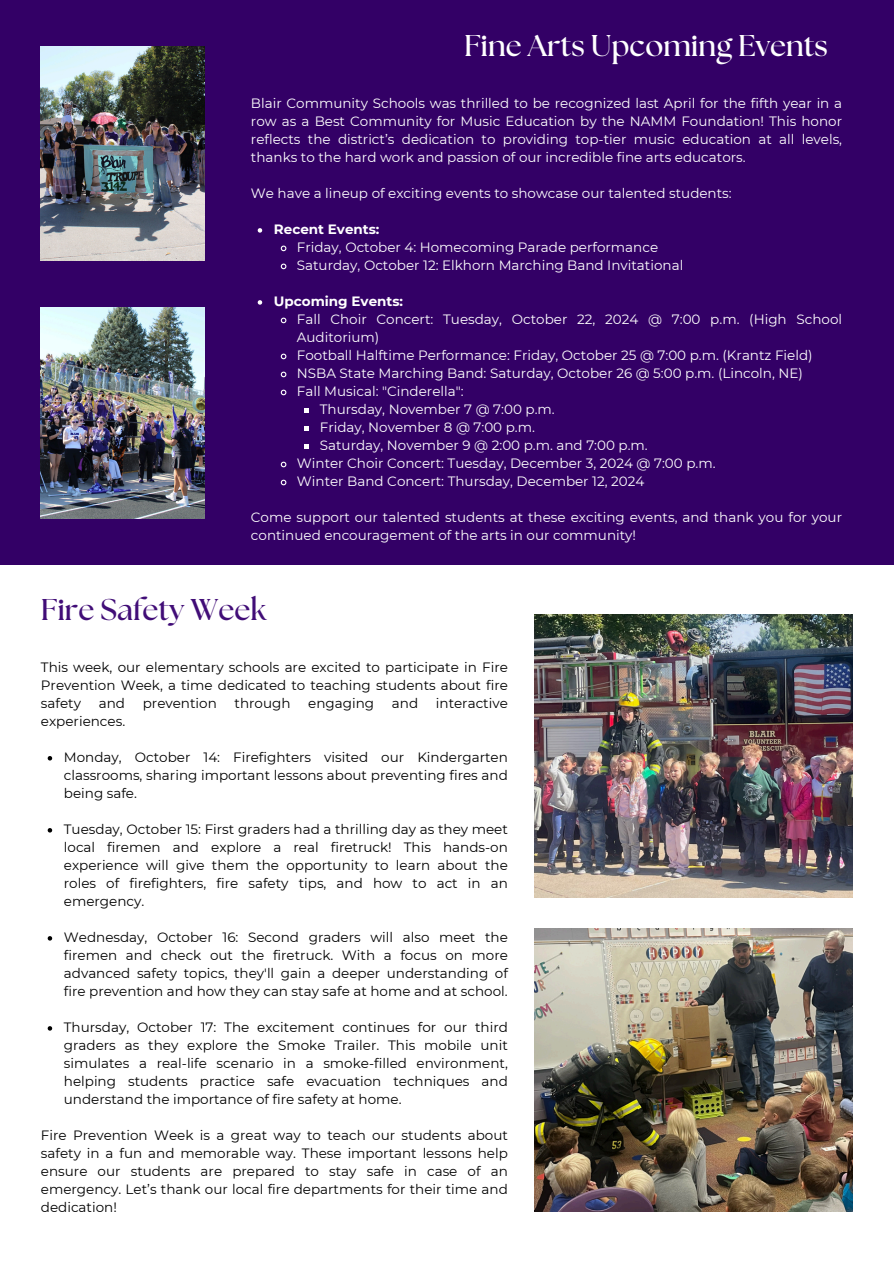
<style>
.page{position:relative;width:894px;height:1264px;background:#fff}
.page>*{position:absolute;margin:0;border:0;box-sizing:border-box;transform-origin:0 0}
.t1{font:700 30px "The Seasons";color:#fff}
.t2{font:700 30px "The Seasons";color:#410d77}
.t3{font:13.5px/18px "Montserrat";color:#000;text-align:justify}
.t4{font:13.5px/18px "Montserrat";color:#fff}
.t5{font:700 13.5px "Montserrat";color:#fff}
</style>
<div class="page">
<div style="left:0;top:0;width:893px;height:565px;background:#306"></div>
<svg style="left:257px;top:228px;width:5px;height:5px"></svg>
<svg style="left:280px;top:245px;width:7px;height:7px"></svg>
<svg style="left:280px;top:263px;width:7px;height:7px"></svg>
<svg style="left:257px;top:300px;width:5px;height:5px"></svg>
<svg style="left:280px;top:317px;width:7px;height:7px"></svg>
<svg style="left:280px;top:353px;width:7px;height:7px"></svg>
<svg style="left:280px;top:371px;width:7px;height:7px"></svg>
<svg style="left:280px;top:389px;width:7px;height:7px"></svg>
<svg style="left:304px;top:408px;width:4px;height:5px"></svg>
<svg style="left:304px;top:426px;width:4px;height:5px"></svg>
<svg style="left:304px;top:444px;width:4px;height:5px"></svg>
<svg style="left:280px;top:461px;width:7px;height:7px"></svg>
<svg style="left:280px;top:479px;width:7px;height:7px"></svg>
<img style="left:41px;top:47px;width:163px;height:213px">
<svg style="left:48px;top:756px;width:4px;height:4px"></svg>
<svg style="left:48px;top:828px;width:4px;height:4px"></svg>
<svg style="left:48px;top:936px;width:4px;height:4px"></svg>
<svg style="left:48px;top:1026px;width:4px;height:4px"></svg>
<img style="left:534px;top:928px;width:318px;height:283px">
<img style="left:534px;top:614px;width:318px;height:283px">
<img style="left:41px;top:308px;width:163px;height:210px">
<p class="t1" style="left:464px;top:32px;width:365px">Fine Arts Upcoming Events</p>
<p class="t4" style="left:251px;top:94px;width:592px;text-align:justify">Blair Community Schools was thrilled to be recognized last April for the fifth year in a row as a Best Community for Music Education by the NAMM Foundation! This honor reflects the district’s dedication to providing top-tier music education at all levels, thanks to the hard work and passion of our incredible fine arts educators.</p>
<p class="t4" style="left:251px;top:184px;width:482px">We have a lineup of exciting events to showcase our talented students:</p>
<p class="t5" style="left:274px;top:221px;width:107px">Recent Events:</p>
<p class="t4" style="left:297px;top:238px;width:362px">Friday, October 4: Homecoming Parade performance</p>
<p class="t4" style="left:297px;top:256px;width:388px">Saturday, October 12: Elkhorn Marching Band Invitational</p>
<p class="t5" style="left:274px;top:293px;width:131px">Upcoming Events:</p>
<p class="t4" style="left:297px;top:310px;width:546px">Fall Choir Concert: Tuesday, October 22, 2024 @ 7:00 p.m. (High School<br>Auditorium)</p>
<p class="t4" style="left:297px;top:346px;width:517px">Football Halftime Performance: Friday, October 25 @ 7:00 p.m. (Krantz Field)</p>
<p class="t4" style="left:297px;top:364px;width:507px">NSBA State Marching Band: Saturday, October 26 @ 5:00 p.m. (Lincoln, NE)</p>
<p class="t4" style="left:297px;top:382px;width:168px">Fall Musical: "Cinderella":</p>
<p class="t4" style="left:320px;top:400px;width:236px">Thursday, November 7 @ 7:00 p.m.</p>
<p class="t4" style="left:320px;top:418px;width:216px">Friday, November 8 @ 7:00 p.m.</p>
<p class="t4" style="left:320px;top:436px;width:329px">Saturday, November 9 @ 2:00 p.m. and 7:00 p.m.</p>
<p class="t4" style="left:297px;top:454px;width:420px">Winter Choir Concert: Tuesday, December 3, 2024 @ 7:00 p.m.</p>
<p class="t4" style="left:297px;top:472px;width:349px">Winter Band Concert: Thursday, December 12, 2024</p>
<p class="t4" style="left:251px;top:508px;width:592px">Come support our talented students at these exciting events, and thank you for your continued encouragement of the arts in our community!</p>
<p class="t2" style="left:41px;top:596px;width:227px">Fire Safety Week</p>
<p class="t3" style="left:41px;top:657px;width:468px">This week, our elementary schools are excited to participate in Fire Prevention Week, a time dedicated to teaching students about fire safety</p>
<p class="t3" style="left:99px;top:693px;width:28px">and</p>
<p class="t3" style="left:143px;top:693px;width:76px">prevention</p>
<p class="t3" style="left:234px;top:693px;width:57px">through</p>
<p class="t3" style="left:308px;top:693px;width:67px">engaging</p>
<p class="t3" style="left:392px;top:693px;width:28px">and</p>
<p class="t3" style="left:436px;top:693px;width:73px">interactive</p>
<p class="t3" style="left:41px;top:711px;width:86px">experiences.</p>
<h1 class="t3" style="left:64px;top:747px;width:445px">Monday, October 14: Firefighters visited our Kindergarten classrooms, sharing important lessons about preventing fires and being safe.</h1>
<p class="t3" style="left:64px;top:819px;width:445px">Tuesday, October 15: First graders had a thrilling day as they meet local firemen and explore a real firetruck! This hands-on experience will give them the opportunity to learn about the roles of firefighters, fire safety tips, and how to act in an emergency.</p>
<p class="t3" style="left:64px;top:927px;width:445px">Wednesday, October 16: Second graders will also meet the firemen and check out the firetruck. With a focus on more advanced safety topics, they'll gain a deeper understanding of fire prevention and how they can stay safe at home and at school.</p>
<p class="t3" style="left:64px;top:1017px;width:445px">Thursday, October 17: The excitement continues for our third graders as they explore the Smoke Trailer. This mobile unit simulates a real-life scenario in a smoke-filled environment, helping students practice safe evacuation techniques and understand the importance of fire safety at home.</p>
<p class="t3" style="left:41px;top:1125px;width:468px">Fire Prevention Week is a great way to teach our students about safety in a fun and memorable way. These important lessons help ensure our students are prepared to stay safe in case of an emergency. Let’s thank our local fire departments for their time and dedication!</p>
</div>
